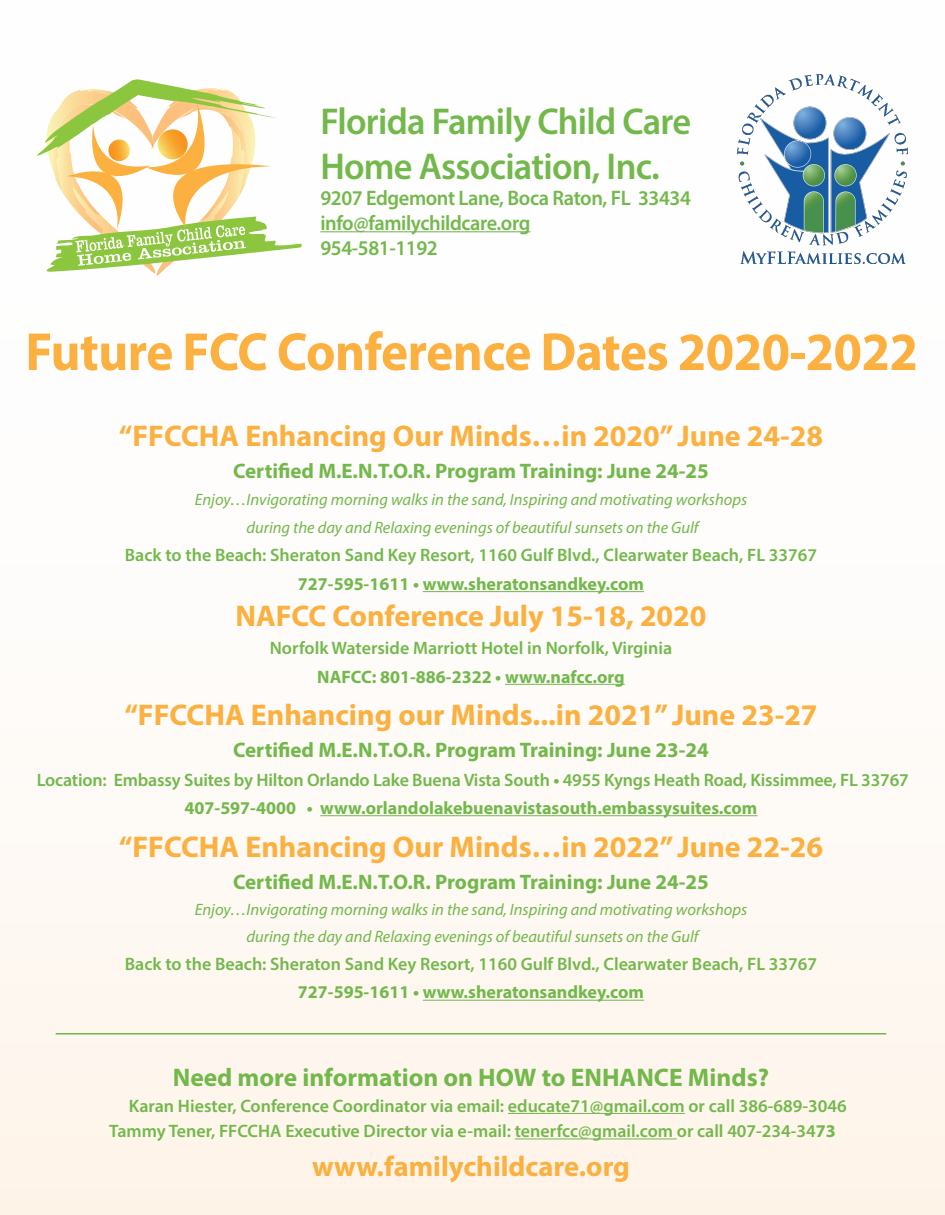
<style>
.page{position:relative;width:945px;height:1215px;background:#fff}
.page>*{position:absolute;margin:0;border:0;box-sizing:border-box;transform-origin:0 0}
.t1{font:700 54px "Myriad Pro";letter-spacing:-.01em;color:#fbb03f;scale:.95 1}
.t2{font:600 37.5px/45px "Myriad Pro";letter-spacing:-.02em;color:#72b84b}
.t3{font:700 30px "Myriad Pro";color:#fbb03f}
.t4{font:700 28.5px "Myriad Pro";color:#fbb03f}
.t5{font:700 25.5px "Myriad Pro";color:#72b84b}
.t6{font:700 21px "Myriad Pro";color:#72b84b}
.t7{font:600 21px "Myriad Pro";letter-spacing:-.02em;color:#72b84b}
.t8{font:600 18px "Myriad Pro";color:#72b84b}
.t9{font:700 18px "Myriad Pro";color:#72b84b}
.t10{font:italic 16.5px "Myriad Pro";color:#72b84b}
.s1{font-weight:700}
</style>
<div class="page">
<div style="left:0;top:0;width:945px;height:1215px;background:linear-gradient(to bottom,#feffff,#fef6ec)"></div>
<hr style="left:423px;top:591px;width:221px;height:1px;background:#72b84b">
<hr style="left:505px;top:684px;width:120px;height:1px;background:#72b84b">
<hr style="left:320px;top:815px;width:437px;height:1px;background:#72b84b">
<hr style="left:423px;top:1000px;width:221px;height:1px;background:#72b84b">
<hr style="left:508px;top:1113px;width:177px;height:1px;background:#72b84b">
<hr style="left:515px;top:1139px;width:162px;height:1px;background:#72b84b">
<svg style="left:36px;top:79px;width:267px;height:197px"></svg>
<hr style="left:320px;top:231px;width:210px;height:1px;background:#72b84b">
<hr style="left:56px;top:1033px;width:830px;height:2px;background:#72b84b">
<img style="left:737px;top:74px;width:170px;height:189px">
<p class="t2" style="left:320px;top:98px;width:372px">Florida Family Child Care<br>Home Association, Inc.</p>
<p class="t7" style="left:320px;top:184px;width:372px">9207 Edgemont Lane, Boca Raton, FL 33434</p>
<p class="t7" style="left:320px;top:209px;width:212px">info@familychildcare.org</p>
<p class="t7" style="left:320px;top:235px;width:119px">954-581-1192</p>
<p class="t1" style="left:26px;top:317px;width:941px">Future FCC Conference Dates 2020-2022</p>
<p class="t3" style="left:119px;top:417px;width:706px">“FFCCHA Enhancing Our Minds…in 2020” June 24-28</p>
<p class="t6" style="left:233px;top:457px;width:477px">Certified M.E.N.T.O.R. Program Training: June 24-25</p>
<p class="t10" style="left:195px;top:489px;width:554px">Enjoy…Invigorating morning walks in the sand, Inspiring and motivating workshops</p>
<p class="t10" style="left:246px;top:517px;width:454px">during the day and Relaxing evenings of beautiful sunsets on the Gulf</p>
<p class="t8" style="left:125px;top:544px;width:694px">Back to the Beach: Sheraton Sand Key Resort, 1160 Gulf Blvd., Clearwater Beach, FL 33767</p>
<p class="t9" style="left:298px;top:572px;width:348px">727-595-1611 • www.sheratonsandkey.com</p>
<p class="t3" style="left:235px;top:596px;width:473px">NAFCC Conference July 15-18, 2020</p>
<p class="t8" style="left:270px;top:637px;width:404px">Norfolk Waterside Marriott Hotel in Norfolk, Virginia</p>
<p class="t9" style="left:317px;top:665px;width:309px">NAFCC: 801-886-2322 • www.nafcc.org</p>
<p class="t3" style="left:124px;top:696px;width:695px">“FFCCHA Enhancing our Minds...in 2021” June 23-27</p>
<p class="t6" style="left:233px;top:736px;width:477px">Certified M.E.N.T.O.R. Program Training: June 23-24</p>
<p class="t8" style="left:37px;top:768px;width:874px">Location: Embassy Suites by Hilton Orlando Lake Buena Vista South <span class="s1">•</span> 4955 Kyngs Heath Road, Kissimmee, FL 33767</p>
<p class="t9" style="left:185px;top:796px;width:574px">407-597-4000 • www.orlandolakebuenavistasouth.embassysuites.com</p>
<p class="t3" style="left:119px;top:827px;width:706px">“FFCCHA Enhancing Our Minds…in 2022” June 22-26</p>
<p class="t6" style="left:233px;top:868px;width:477px">Certified M.E.N.T.O.R. Program Training: June 24-25</p>
<p class="t10" style="left:195px;top:899px;width:554px">Enjoy…Invigorating morning walks in the sand, Inspiring and motivating workshops</p>
<p class="t10" style="left:246px;top:926px;width:454px">during the day and Relaxing evenings of beautiful sunsets on the Gulf</p>
<p class="t8" style="left:125px;top:953px;width:694px">Back to the Beach: Sheraton Sand Key Resort, 1160 Gulf Blvd., Clearwater Beach, FL 33767</p>
<p class="t9" style="left:298px;top:981px;width:348px">727-595-1611 • www.sheratonsandkey.com</p>
<p class="t5" style="left:173px;top:1061px;width:598px">Need more information on HOW to ENHANCE Minds?</p>
<p class="t8" style="left:129px;top:1094px;width:719px">Karan Hiester, Conference Coordinator via email: educate71@gmail.com or call 386-689-3046</p>
<p class="t8" style="left:109px;top:1120px;width:728px">Tammy Tener, FFCCHA Executive Director via e-mail: tenerfcc@gmail.com or call 407-234-34<span class="s1">73</span></p>
<p class="t4" style="left:312px;top:1148px;width:319px">www.familychildcare.org</p>
</div>
